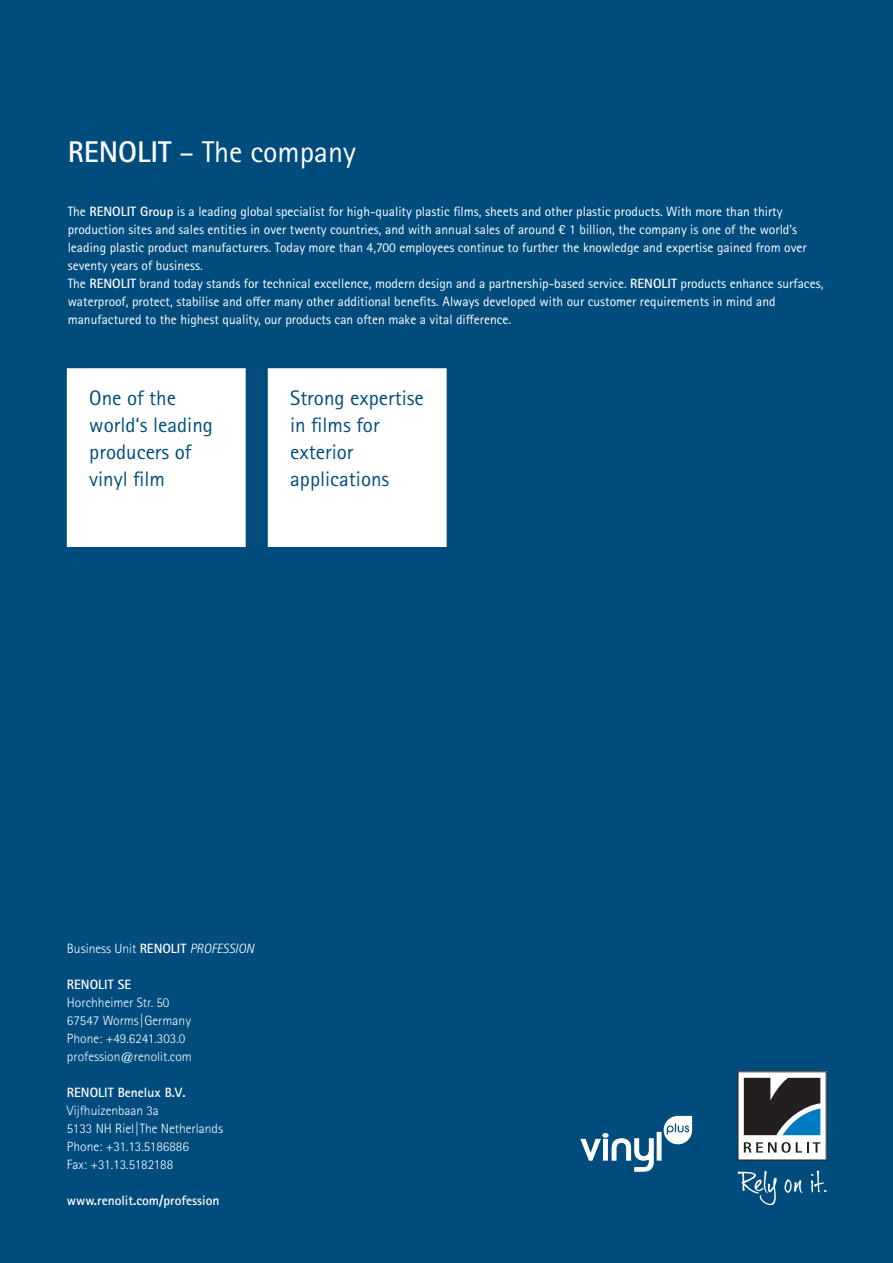
<style>
.page{position:relative;width:893px;height:1263px;background:#fff}
.page>*{position:absolute;margin:0;border:0;box-sizing:border-box;transform-origin:0 0}
.t1{font:30px "Rotis Sans Serif Pro";color:#fff}
.t2{font:21px/27px "Rotis Sans Serif Pro";color:#004d7d}
.t3{font:13.5px/18px "Rotis Sans Serif Pro";color:#fff}
.t4{font:300 13.5px/18px "Rotis Sans Serif Pro";color:#fff}
.t5{font:700 13.5px "Rotis Sans Serif Pro";color:#fff}
.s1{font-weight:700}
.s2{font-style:italic}
</style>
<div class="page">
<div style="left:0;top:0;width:892px;height:1263px;background:#004d7d"></div>
<svg style="left:737px;top:1071px;width:89px;height:90px;background:#7d868d"></svg>
<svg style="left:784px;top:1179px;width:18px;height:14px"></svg>
<svg style="left:810px;top:1171px;width:16px;height:21px"></svg>
<svg style="left:737px;top:1171px;width:39px;height:34px"></svg>
<svg style="left:663px;top:1116px;width:29px;height:28px"></svg>
<hr style="left:657px;top:1132px;width:4px;height:28px;background:#fff">
<div style="left:656px;top:1132px;width:5px;height:29px;border:1px solid #fff"></div>
<svg style="left:580px;top:1133px;width:74px;height:39px"></svg>
<div style="left:67px;top:369px;width:178px;height:177px;background:#fff"></div>
<div style="left:67px;top:368px;width:178px;height:179px;border:1px solid #fff"></div>
<div style="left:268px;top:369px;width:178px;height:177px;background:#fff"></div>
<div style="left:268px;top:368px;width:178px;height:179px;border:1px solid #fff"></div>
<h1 class="t1" style="left:68px;top:141px;width:290px"><span class="s1">RENOLIT</span> – The company</h1>
<p class="t3" style="left:68px;top:204px;width:757px">The <span class="s1">RENOLIT Group</span> is a leading global specialist for high-quality plastic films, sheets and other plastic products. With more than thirty production sites and sales entities in over twenty countries, and with annual sales of around € 1 billion, the company is one of the world’s leading plastic product manufacturers. Today more than 4,700 employees continue to further the knowledge and expertise gained from over seventy years of business.<br>The <span class="s1">RENOLIT</span> brand today stands for technical excellence, modern design and a partnership-based service. <span class="s1">RENOLIT</span> products enhance surfaces, waterproof, protect, stabilise and offer many other additional benefits. Always developed with our customer requirements in mind and manufactured to the highest quality, our products can often make a vital difference.</p>
<h2 class="t2" style="left:89px;top:386px;width:125px">One of the world‘s leading producers of vinyl film</h2>
<h2 class="t2" style="left:290px;top:386px;width:135px">Strong expertise in films for exterior applications</h2>
<p class="t4" style="left:67px;top:941px;width:189px">Business Unit <span class="s1">RENOLIT</span> <span class="s2">PROFESSION</span></p>
<p class="t5" style="left:67px;top:977px;width:66px">RENOLIT SE</p>
<p class="t4" style="left:67px;top:995px;width:126px">Horchheimer Str. 50<br>67547 Worms | Germany<br>Phone: +49.6241.303.0 profession@renolit.com</p>
<p class="t5" style="left:67px;top:1085px;width:120px">RENOLIT Benelux B.V.</p>
<p class="t4" style="left:67px;top:1103px;width:158px">Vijfhuizenbaan 3a<br>5133 NH Riel | The Netherlands<br>Phone: +31.13.5186886<br>Fax: +31.13.5182188</p>
<p class="t5" style="left:67px;top:1193px;width:154px">www.renolit.com/profession</p>
</div>
